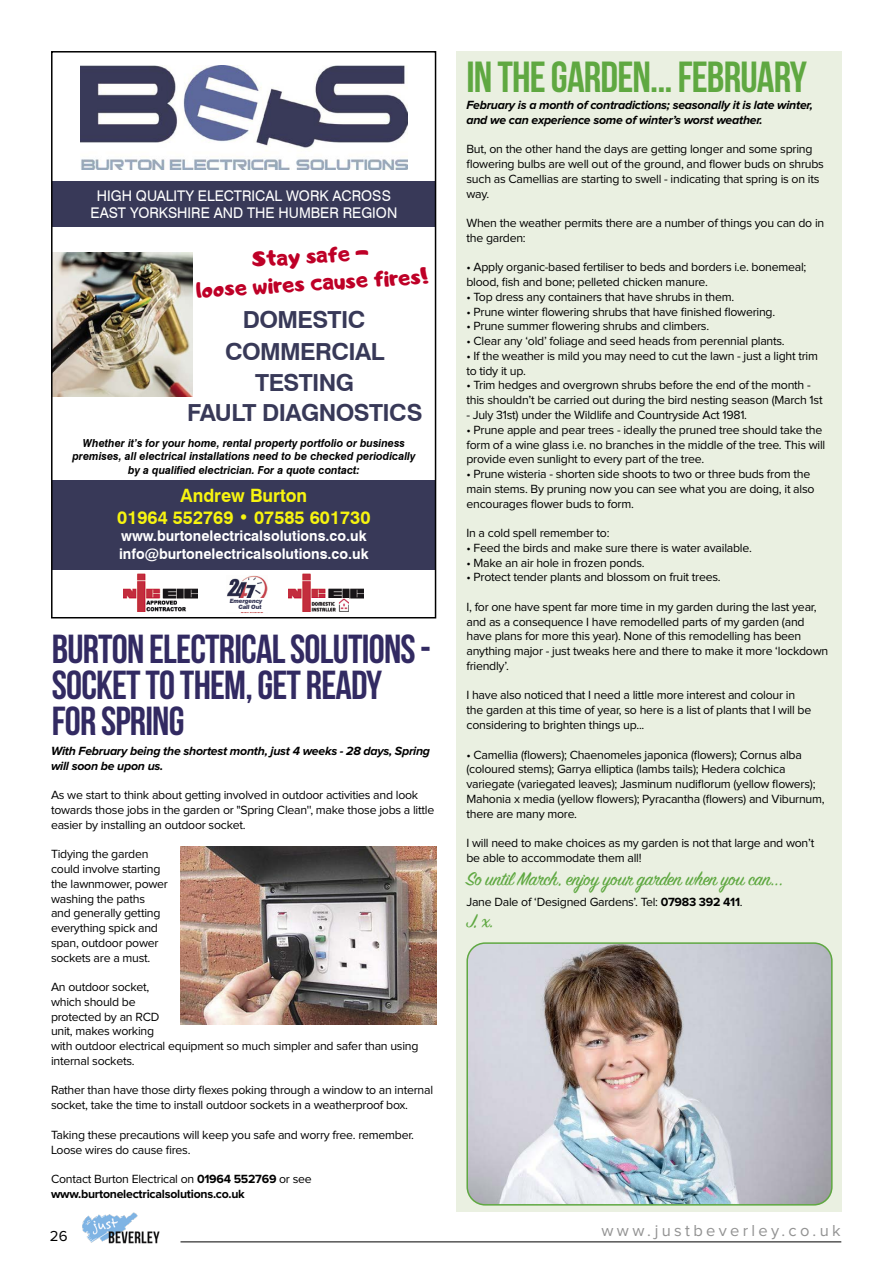
<style>
.page{position:relative;width:893px;height:1263px;background:#fff}
.page>*{position:absolute;margin:0;border:0;box-sizing:border-box;transform-origin:0 0}
.t1{font:43.5px "Bebas Neue";letter-spacing:-.02em;color:#5fa841}
.t2{font:40.5px/36px "Bebas Neue";letter-spacing:-.02em;color:#322a62}
.t3{font:700 23.55px/31.7px "Swiss 721 BT";letter-spacing:-.025em;color:#383958;text-align:center}
.t4{font:22.8px/27.3px "Adigiana Toybox";color:#be0027;text-align:center}
.t5{font:21px "Sign Painter House Script";letter-spacing:-.02em;color:#5fa841}
.t6{font:700 18.45px/22px "Swiss 721 BT";color:#f7f410;text-align:center}
.t7{font:16.5px "Proxima Nova";letter-spacing:.2em;color:#939393}
.t8{font:15px "Proxima Nova";color:#000}
.t9{font:700 14.7px/17.7px "Swiss 721 BT";color:#fff}
.t10{font:14.7px/17.7px "Swiss 721 BT";color:#fff;text-align:center}
.t11{font:12.3px/14.7px "Proxima Nova";letter-spacing:-.02em;color:#000}
.t12{font:italic 700 12.3px/14.7px "Proxima Nova";letter-spacing:-.02em;color:#000}
.t13{font:700 12.3px/14.7px "Proxima Nova";letter-spacing:-.02em;color:#000}
.t14{font:italic 700 11.1px/13.2px "Swiss 721 BT";color:#000;text-align:center}
.t15{font:italic 900 5.85px/6.4px "Swiss 721 BT";letter-spacing:-.025em;color:#383958;text-align:right}
.s1{font-weight:400}
.s2{font-weight:700}
</style>
<div class="page">
<div style="left:457px;top:51px;width:385px;height:1161px;background:#eaf0e1"></div>
<img style="left:469px;top:945px;width:361px;height:260px">
<div style="left:466px;top:942px;width:367px;height:263px;border:2px solid #5fa841;border-radius:18px"></div>
<hr style="left:180px;top:1241px;width:661px;height:1px;background:#000">
<img style="left:82px;top:1212px;width:78px;height:32px">
<div style="left:52px;top:182px;width:384px;height:45px;background:#383958"></div>
<img style="left:81px;top:65px;width:326px;height:105px">
<img style="left:123px;top:574px;width:75px;height:37px">
<img style="left:289px;top:574px;width:75px;height:37px">
<div style="left:330px;top:599px;width:27px;height:14px;background:#fff"></div>
<img style="left:312px;top:599px;width:36px;height:13px">
<div style="left:52px;top:480px;width:384px;height:90px;background:#383958"></div>
<img style="left:227px;top:576px;width:40px;height:37px">
<div style="left:226px;top:598px;width:42px;height:14px;background:#fff"></div>
<img style="left:54px;top:252px;width:139px;height:145px">
<div style="left:51px;top:51px;width:385px;height:567px;border:2px solid #000"></div>
<img style="left:180px;top:847px;width:256px;height:178px">
<p class="t10" style="left:91px;top:186px;width:308px">HIGH QUALITY ELECTRICAL WORK ACROSS<br>EAST YORKSHIRE AND THE HUMBER REGION</p>
<h3 class="t4" style="left:193px;top:249px;width:234px;rotate:-4deg">Stay safe -<br>loose wires cause fires!</h3>
<h3 class="t3" style="left:225px;top:304px;width:161px">DOMESTIC<br>COMMERCIAL<br>TESTING</h3>
<h3 class="t3" style="left:187px;top:397px;width:237px">FAULT DIAGNOSTICS</h3>
<p class="t14" style="left:72px;top:436px;width:345px">Whether it’s for your home, rental property portfolio or business premises, all electrical installations need to be checked periodically by a qualified electrician. For a quote contact:</p>
<h3 class="t6" style="left:117px;top:484px;width:255px">Andrew Burton<br>01964 552769 • 07585 601730</h3>
<p class="t9" style="left:119px;top:527px;width:251px">www.burtonelectricalsolutions.co.uk info@burtonelectricalsolutions.co.uk</p>
<p class="t15" style="left:230px;top:597px;width:34px">Emergency<br>Call Out</p>
<h2 class="t2" style="left:52px;top:631px;width:381px">BURTON ELECTRICAL SOLUTIONS -<br>SOCKET TO THEM, GET READY<br>FOR SPRING</h2>
<p class="t12" style="left:51px;top:744px;width:381px">With February being the shortest month, just 4 weeks - 28 days, Spring will soon be upon us.</p>
<p class="t11" style="left:51px;top:788px;width:385px">As we start to think about getting involved in outdoor activities and look towards those jobs in the garden or "Spring Clean'', make those jobs a little easier by installing an outdoor socket.</p>
<p class="t11" style="left:51px;top:847px;width:118px">Tidying the garden could involve starting the lawnmower, power washing the paths and generally getting everything spick and span, outdoor power sockets are a must.</p>
<p class="t11" style="left:51px;top:980px;width:369px">An outdoor socket,<br>which should be<br>protected by an RCD<br>unit, makes working<br>with outdoor electrical equipment so much simpler and safer than using internal sockets.</p>
<p class="t11" style="left:51px;top:1083px;width:384px">Rather than have those dirty flexes poking through a window to an internal socket, take the time to install outdoor sockets in a weatherproof box.</p>
<p class="t11" style="left:51px;top:1128px;width:365px">Taking these precautions will keep you safe and worry free. remember.<br>Loose wires do cause fires.</p>
<p class="t13" style="left:51px;top:1172px;width:262px"><span class="s1">Contact Burton Electrical on</span> 01964 552769 <span class="s1">or see </span>www.burtonelectricalsolutions.co.uk</p>
<h1 class="t1" style="left:466px;top:53px;width:342px">IN THE GARDEN... FEBRUARY</h1>
<p class="t12" style="left:466px;top:98px;width:348px">February is a month of contradictions; seasonally it is late winter, and we can experience some of winter’s worst weather.</p>
<p class="t11" style="left:466px;top:142px;width:359px">But, on the other hand the days are getting longer and some spring flowering bulbs are well out of the ground, and flower buds on shrubs such as Camellias are starting to swell - indicating that spring is on its way.</p>
<p class="t11" style="left:466px;top:216px;width:359px">When the weather permits there are a number of things you can do in the garden:</p>
<p class="t11" style="left:466px;top:260px;width:341px">• Apply organic-based fertiliser to beds and borders i.e. bonemeal; blood, fish and bone; pelleted chicken manure.</p>
<p class="t11" style="left:466px;top:290px;width:269px">• Top dress any containers that have shrubs in them.</p>
<p class="t11" style="left:466px;top:305px;width:310px">• Prune winter flowering shrubs that have finished flowering.</p>
<p class="t11" style="left:466px;top:319px;width:244px">• Prune summer flowering shrubs and climbers.</p>
<p class="t11" style="left:466px;top:334px;width:320px">• Clear any ‘old’ foliage and seed heads from perennial plants.</p>
<p class="t11" style="left:466px;top:349px;width:353px">• If the weather is mild you may need to cut the lawn - just a light trim to tidy it up.</p>
<p class="t11" style="left:466px;top:379px;width:358px">• Trim hedges and overgrown shrubs before the end of the month - this shouldn’t be carried out during the bird nesting season (March 1st</p>
<p class="t11" style="left:466px;top:408px;width:282px">- July 31st) under the Wildlife and Countryside Act 1981.</p>
<p class="t11" style="left:466px;top:423px;width:360px">• Prune apple and pear trees - ideally the pruned tree should take the form of a wine glass i.e. no branches in the middle of the tree. This will provide even sunlight to every part of the tree.</p>
<p class="t11" style="left:466px;top:467px;width:350px">• Prune wisteria - shorten side shoots to two or three buds from the main stems. By pruning now you can see what you are doing, it also encourages flower buds to form.</p>
<p class="t11" style="left:466px;top:526px;width:144px">In a cold spell remember to:</p>
<p class="t11" style="left:466px;top:541px;width:287px">• Feed the birds and make sure there is water available.</p>
<p class="t11" style="left:466px;top:556px;width:180px">• Make an air hole in frozen ponds.</p>
<p class="t11" style="left:466px;top:570px;width:256px">• Protect tender plants and blossom on fruit trees.</p>
<p class="t11" style="left:466px;top:600px;width:363px">I, for one have spent far more time in my garden during the last year, and as a consequence I have remodelled parts of my garden (and have plans for more this year). None of this remodelling has been anything major - just tweaks here and there to make it more ‘lockdown friendly’.</p>
<p class="t11" style="left:466px;top:688px;width:346px">I have also noticed that I need a little more interest and colour in the garden at this time of year, so here is a list of plants that I will be considering to brighten things up...</p>
<p class="t11" style="left:466px;top:748px;width:360px">• Camellia (flowers); Chaenomeles japonica (flowers); Cornus alba (coloured stems); Garrya elliptica (lambs tails); Hedera colchica variegate (variegated leaves); Jasminum nudiflorum (yellow flowers); Mahonia x media (yellow flowers); Pyracantha (flowers) and Viburnum, there are many more.</p>
<p class="t11" style="left:466px;top:836px;width:349px">I will need to make choices as my garden is not that large and won’t be able to accommodate them all!</p>
<p class="t11" style="left:466px;top:895px;width:278px">Jane Dale of ‘Designed Gardens’. Tel: <span class="s2">07983 392 411</span>.</p>
<h3 class="t5" style="left:466px;top:866px;width:319px">So until March, enjoy your garden when you can...</h3>
<h3 class="t5" style="left:466px;top:908px;width:29px">J, x.</h3>
<p class="t8" style="left:50px;top:1229px;width:19px">26</p>
<h3 class="t7" style="left:602px;top:1223px;width:241px">www.justbeverley.co.uk</h3>
</div>
